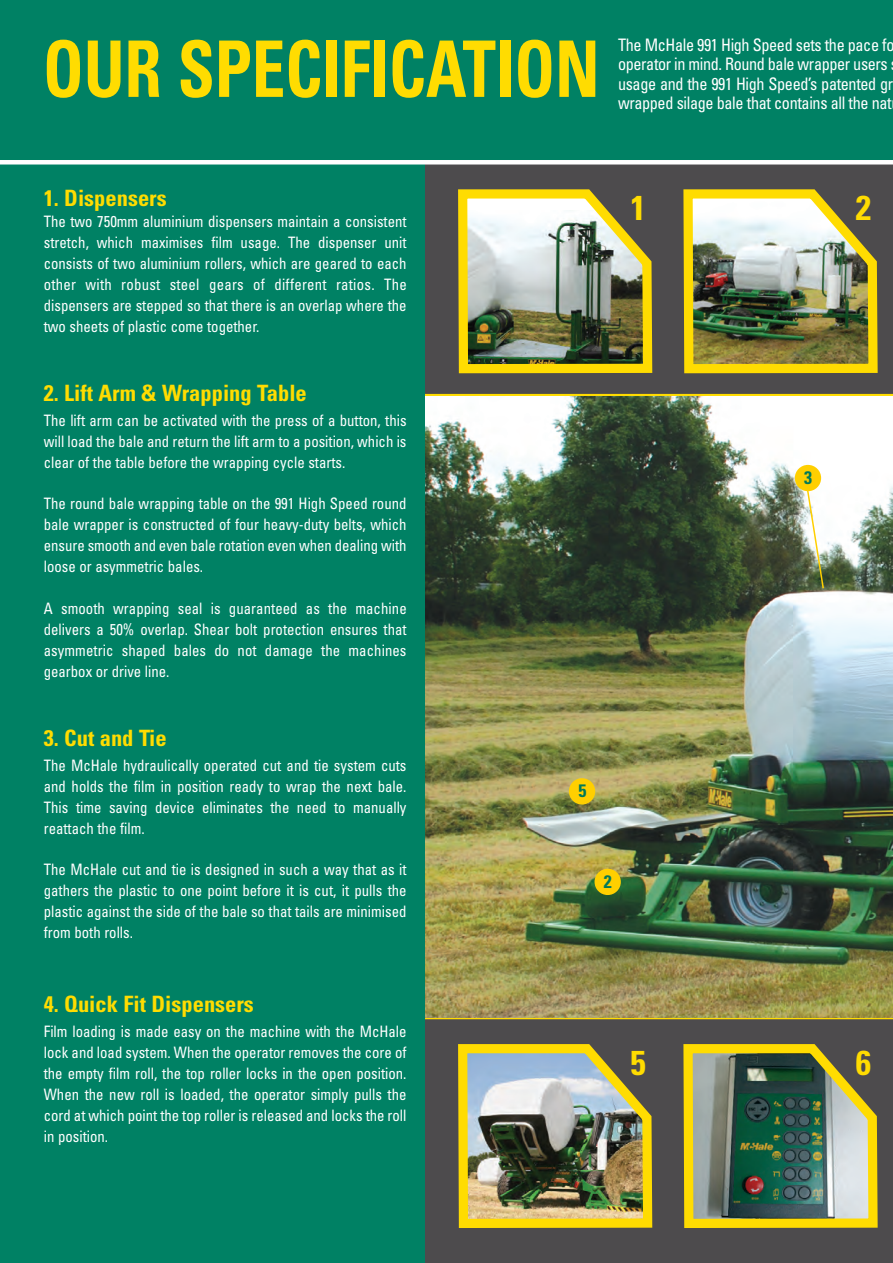
<style>
.page{position:relative;width:893px;height:1263px;background:#fff}
.page>*{position:absolute;margin:0;border:0;box-sizing:border-box;transform-origin:0 0}
.t1{font:700 condensed 78px "Univers";color:#ffdc01;scale:.85 1}
.t2{font:700 condensed 34.5px "Univers";color:#ffdc01}
.t3{font:700 condensed 22.5px "Univers";color:#ffdc01}
.t4{font:700 condensed 18px "Univers";color:#007959}
.t5{font:condensed 17.25px/19.5px "Univers";letter-spacing:-.02em;color:#fff;scale:.94 1}
.t6{font:condensed 15.75px/21px "Univers";color:#fff;text-align:justify;scale:.94 1}
</style>
<div class="page">
<div style="left:0;top:1017px;width:893px;height:246px;background:#4d4b4d"></div>
<div style="left:0;top:162px;width:893px;height:234px;background:#4d4b4d"></div>
<hr style="left:419px;top:394px;width:474px;height:4px;background:#ffdc01">
<svg style="left:425px;top:1017px;width:468px;height:2px"></svg>
<div style="left:0;top:0;width:425px;height:1263px;background:#008164"></div>
<div style="left:0;top:0;width:893px;height:162px;background:#008164"></div>
<img style="left:458px;top:189px;width:194px;height:184px">
<img style="left:683px;top:189px;width:195px;height:184px">
<img style="left:458px;top:1044px;width:194px;height:184px">
<img style="left:683px;top:1044px;width:195px;height:184px">
<hr style="left:0;top:160px;width:893px;height:4px;background:#fff">
<img style="left:425px;top:396px;width:468px;height:621px">
<div style="left:594px;top:869px;width:27px;height:26px;background:#ffcf00;border-radius:50%"></div>
<div style="left:569px;top:778px;width:26px;height:26px;background:#ffcf00;border-radius:50%"></div>
<div style="left:795px;top:465px;width:26px;height:26px;background:#ffcf00;border-radius:50%"></div>
<svg style="left:791px;top:487px;width:34px;height:103px"></svg>
<h1 class="t1" style="left:43px;top:41px;width:656px">OUR SPECIFICATION</h1>
<p class="t5" style="left:618px;top:36px;width:296px">The McHale 991 High Speed sets the pace fo operator in mind. Round bale wrapper users usage and the 991 High Speed’s patented gr wrapped silage bale that contains all the nat</p>
<h3 class="t3" style="left:44px;top:189px;width:124px">1. Dispensers</h3>
<p class="t6" style="left:44px;top:212px;width:388px">The two 750mm aluminium dispensers maintain a consistent stretch, which maximises film usage. The dispenser unit consists of two aluminium rollers, which are geared to each other with robust steel gears of different ratios. The dispensers are stepped so that there is an overlap where the two sheets of plastic come together.</p>
<h3 class="t3" style="left:44px;top:384px;width:265px">2. Lift Arm &amp; Wrapping Table</h3>
<p class="t6" style="left:44px;top:411px;width:387px">The lift arm can be activated with the press of a button, this will load the bale and return the lift arm to a position, which is clear of the table before the wrapping cycle starts.</p>
<p class="t6" style="left:44px;top:494px;width:387px">The round bale wrapping table on the 991 High Speed round bale wrapper is constructed of four heavy-duty belts, which ensure smooth and even bale rotation even when dealing with loose or asymmetric bales.</p>
<p class="t6" style="left:44px;top:599px;width:388px">A smooth wrapping seal is guaranteed as the machine delivers a 50% overlap. Shear bolt protection ensures that asymmetric shaped bales do not damage the machines gearbox or drive line.</p>
<h3 class="t3" style="left:44px;top:729px;width:124px">3. Cut and Tie</h3>
<p class="t6" style="left:44px;top:756px;width:387px">The McHale hydraulically operated cut and tie system cuts and holds the film in position ready to wrap the next bale.<br>This time saving device eliminates the need to manually reattach the film.</p>
<p class="t6" style="left:44px;top:860px;width:387px">The McHale cut and tie is designed in such a way that as it gathers the plastic to one point before it is cut, it pulls the plastic against the side of the bale so that tails are minimised from both rolls.</p>
<h3 class="t3" style="left:44px;top:995px;width:212px">4. Quick Fit Dispensers</h3>
<p class="t6" style="left:44px;top:1022px;width:387px">Film loading is made easy on the machine with the McHale lock and load system. When the operator removes the core of the empty film roll, the top roller locks in the open position.<br>When the new roll is loaded, the operator simply pulls the cord at which point the top roller is released and locks the roll in position.</p>
<h2 class="t2" style="left:630px;top:195px;width:17px">1</h2>
<h2 class="t2" style="left:856px;top:195px;width:17px">2</h2>
<p class="t4" style="left:804px;top:471px;width:9px">3</p>
<p class="t4" style="left:579px;top:784px;width:9px">5</p>
<p class="t4" style="left:604px;top:875px;width:9px">2</p>
<h2 class="t2" style="left:630px;top:1050px;width:17px">5</h2>
<h2 class="t2" style="left:856px;top:1050px;width:17px">6</h2>
</div>
